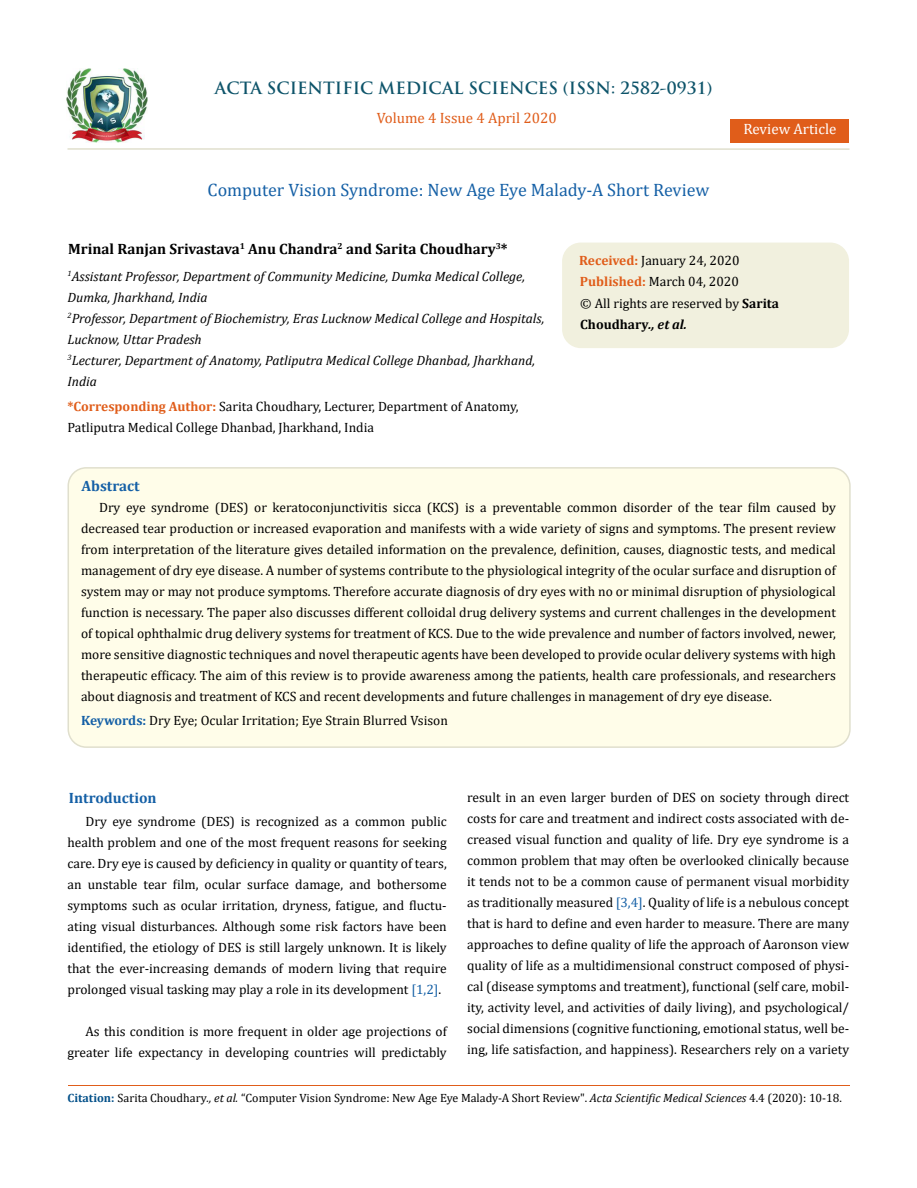
<style>
.page{position:relative;width:917px;height:1188px;background:#fff}
.page>*{position:absolute;margin:0;border:0;box-sizing:border-box;transform-origin:0 0}
.t1{font:18px "Cambria";color:#1560a6}
.t2{font:700 16.5px "Trajan Pro";color:#0e546a}
.t3{font:700 15px "Cambria";color:#000}
.t4{font:15px "Cambria";color:#e05d1a}
.t5{font:700 15px "Cambria";color:#1560a6}
.t6{font:15px "Cambria";color:#fff}
.t7{font:13.5px/21px "Cambria";color:#000;text-align:justify}
.t8{font:italic 13.5px/21px "Cambria";color:#000}
.t9{font:12px "Cambria";color:#000}
.s1{font-weight:700;color:#e05d1a}
.s2{font-weight:700}
.s3{font-weight:700;font-style:italic}
.s4{font-weight:700;color:#1560a6}
.s5{color:#1560a6}
.s6{font-weight:700;color:#035089}
.s7{font-style:italic}
</style>
<div class="page">
<img style="left:67px;top:68px;width:80px;height:74px">
<div style="left:730px;top:119px;width:119px;height:23px;background:#e05d1a"></div>
<div style="left:563px;top:243px;width:285px;height:104px;background:#f1f0de;border-radius:18px"></div>
<div style="left:562px;top:243px;width:287px;height:105px;border:2px solid #f1f0de;border-radius:18px"></div>
<div style="left:68px;top:468px;width:781px;height:279px;background:#fffde9;border-radius:18px"></div>
<div style="left:67px;top:467px;width:783px;height:281px;border:2px solid #e0dfcd;border-radius:18px"></div>
<hr style="left:67px;top:148px;width:782px;height:2px;background:#e0dfcd">
<hr style="left:68px;top:1085px;width:781px;height:1px;background:#e05d1a">
<p class="t2" style="left:215px;top:77px;width:499px">ACTA SCIENTIFIC MEDICAL SCIENCES (ISSN: 2582-0931)</p>
<p class="t4" style="left:376px;top:109px;width:182px">Volume 4 Issue 4 April 2020</p>
<h1 class="t1" style="left:207px;top:180px;width:503px">Computer Vision Syndrome: New Age Eye Malady-A Short Review</h1>
<p class="t6" style="left:743px;top:120px;width:94px">Review Article</p>
<p class="t3" style="left:68px;top:239px;width:441px">Mrinal Ranjan Srivastava<sup>1</sup> Anu Chandra<sup>2</sup> and Sarita Choudhary<sup>3</sup>*</p>
<p class="t8" style="left:67px;top:265px;width:478px"><sup>1</sup>Assistant Professor, Department of Community Medicine, Dumka Medical College, Dumka, Jharkhand, India<br><sup>2</sup>Professor, Department of Biochemistry, Eras Lucknow Medical College and Hospitals, Lucknow, Uttar Pradesh<br><sup>3</sup>Lecturer, Department of Anatomy, Patliputra Medical College Dhanbad, Jharkhand, India</p>
<p class="t7" style="left:67px;top:396px;width:452px"><span class="s1">*Corresponding Author:</span> Sarita Choudhary, Lecturer, Department of Anatomy,<br>Patliputra Medical College Dhanbad, Jharkhand, India</p>
<p class="t5" style="left:81px;top:476px;width:60px">Abstract</p>
<p class="t7" style="left:579px;top:249px;width:201px;line-height:21.5px;text-align:left"><span class="s1">Received:</span> January 24, 2020<br><span class="s1">Published:</span> March 04, 2020<br>© All rights are reserved by <span class="s2">Sarita<br>Choudhary</span><span class="s3">., et al.</span></p>
<p class="t7" style="left:81px;top:497px;width:756px;text-indent:18px">Dry eye syndrome (DES) or keratoconjunctivitis sicca (KCS) is a preventable common disorder of the tear film caused by decreased tear production or increased evaporation and manifests with a wide variety of signs and symptoms. The present review from interpretation of the literature gives detailed information on the prevalence, definition, causes, diagnostic tests, and medical management of dry eye disease. A number of systems contribute to the physiological integrity of the ocular surface and disruption of system may or may not produce symptoms. Therefore accurate diagnosis of dry eyes with no or minimal disruption of physiological function is necessary. The paper also discusses different colloidal drug delivery systems and current challenges in the development of topical ophthalmic drug delivery systems for treatment of KCS. Due to the wide prevalence and number of factors involved, newer, more sensitive diagnostic techniques and novel therapeutic agents have been developed to provide ocular delivery systems with high therapeutic efficacy. The aim of this review is to provide awareness among the patients, health care professionals, and researchers about diagnosis and treatment of KCS and recent developments and future challenges in management of dry eye disease.</p>
<p class="t7" style="left:81px;top:710px;width:368px"><span class="s4">Keywords:</span> Dry Eye; Ocular Irritation; Eye Strain Blurred Vsison</p>
<p class="t7" style="left:467px;top:786px;width:383px">result in an even larger burden of DES on society through direct costs for care and treatment and indirect costs associated with de&shy;creased visual function and quality of life. Dry eye syndrome is a common problem that may often be overlooked clinically because it tends not to be a common cause of permanent visual morbidity as traditionally measured <span class="s5">[3,4]</span>. Quality of life is a nebulous concept that is hard to define and even harder to measure. There are many approaches to define quality of life the approach of Aaronson view quality of life as a multidimensional construct composed of physi&shy;cal (disease symptoms and treatment), functional (self care, mobil&shy;ity, activity level, and activities of daily living), and psychological/ social dimensions (cognitive functioning, emotional status, well be&shy;ing, life satisfaction, and happiness). Researchers rely on a variety</p>
<p class="t9" style="left:67px;top:1091px;width:776px"><span class="s6">Citation:</span> Sarita Choudhary<span class="s7">., et al.</span> “Computer Vision Syndrome: New Age Eye Malady-A Short Review". <span class="s7">Acta Scientific Medical Sciences</span> 4.4 (2020): 10-18.</p>
<p class="t5" style="left:69px;top:787px;width:89px">Introduction</p>
<p class="t7" style="left:67px;top:811px;width:381px;text-indent:18px">Dry eye syndrome (DES) is recognized as a common public health problem and one of the most frequent reasons for seeking care. Dry eye is caused by deficiency in quality or quantity of tears, an unstable tear film, ocular surface damage, and bothersome symptoms such as ocular irritation, dryness, fatigue, and fluctu&shy;ating visual disturbances. Although some risk factors have been identified, the etiology of DES is still largely unknown. It is likely that the ever-increasing demands of modern living that require prolonged visual tasking may play a role in its development <span class="s5">[1,2]</span>.</p>
<p class="t7" style="left:67px;top:1021px;width:381px;text-align:right">As this condition is more frequent in older age projections of greater life expectancy in developing countries will predictably</p>
</div>
